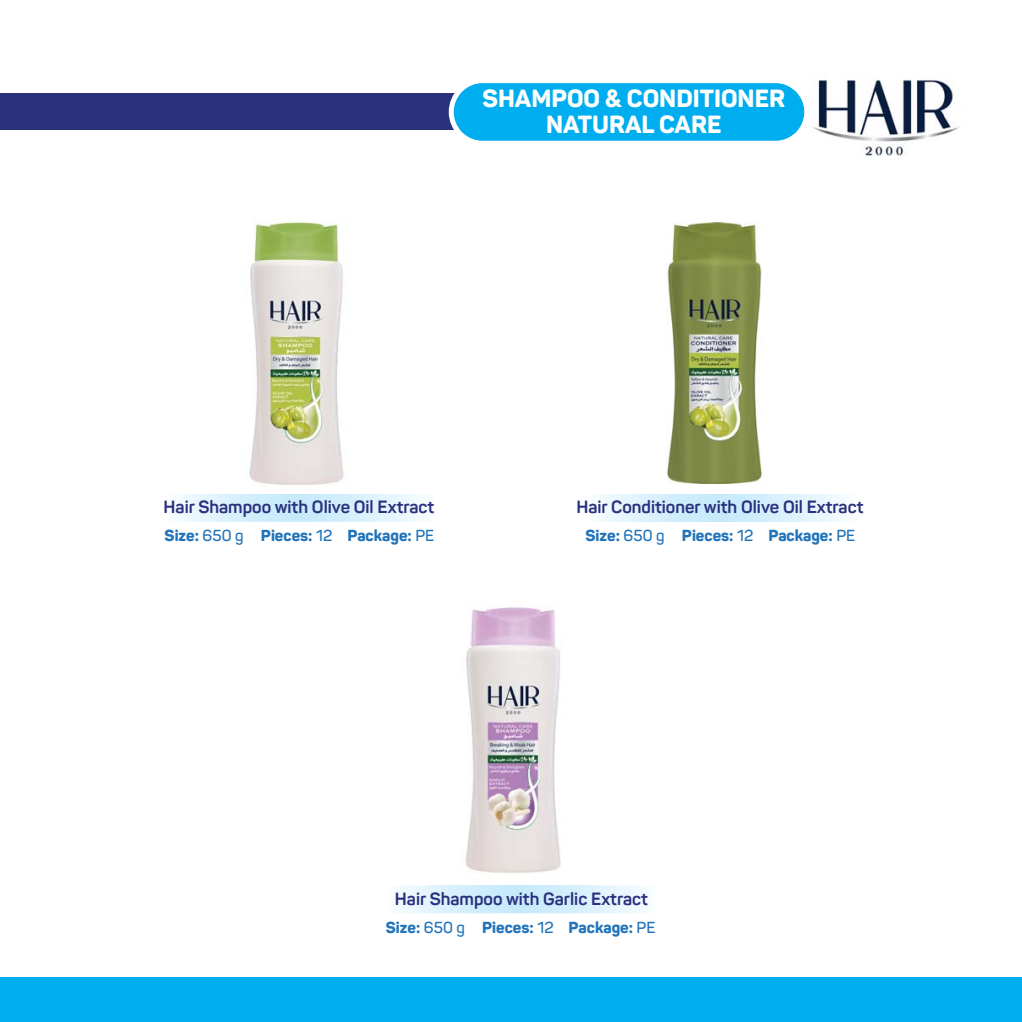
<style>
.page{position:relative;width:1022px;height:1022px;background:#fff}
.page>*{position:absolute;margin:0;border:0;box-sizing:border-box;transform-origin:0 0}
.t1{font:800 24.5px/25.9px "Panton";color:#fff;text-align:center}
.t2{font:700 17.5px "Panton";color:#2a317d}
.t3{font:800 15.75px "Panton";color:#2173ba}
.s1{font-weight:600}
</style>
<div class="page">
<div style="left:0;top:977px;width:1022px;height:45px;background:#00aeef"></div>
<div style="left:0;top:93px;width:14px;height:37px;background:#2a317d"></div>
<div style="left:14px;top:93px;width:776px;height:37px;background:#2a317d"></div>
<div style="left:449px;top:83px;width:338px;height:58px;background:#00aeef"></div>
<svg style="left:179px;top:494px;width:243px;height:28px;background:#daf1fc"></svg>
<svg style="left:400px;top:885px;width:243px;height:28px;background:#daf1fc"></svg>
<svg style="left:600px;top:494px;width:243px;height:28px;background:#d9f0fc"></svg>
<img style="left:213px;top:221px;width:166px;height:275px">
<img style="left:428px;top:607px;width:169px;height:281px">
<img style="left:667px;top:223px;width:95px;height:260px">
<img style="left:812px;top:77px;width:149px;height:79px">
<img style="left:787px;top:85px;width:18px;height:54px">
<h1 class="t1" style="left:482px;top:86px;width:304px">SHAMPOO &amp; CONDITIONER<br>NATURAL CARE</h1>
<p class="t2" style="left:164px;top:499px;width:272px">Hair Shampoo with Olive Oil Extract</p>
<p class="t2" style="left:576px;top:499px;width:289px">Hair Conditioner with Olive Oil Extract</p>
<p class="t3" style="left:165px;top:527px;width:81px">Size: <span class="s1">650 g</span></p>
<p class="t3" style="left:347px;top:527px;width:88px">Package: <span class="s1">PE</span></p>
<p class="t3" style="left:682px;top:527px;width:73px">Pieces: <span class="s1">12</span></p>
<p class="t3" style="left:261px;top:527px;width:73px">Pieces: <span class="s1">12</span></p>
<p class="t3" style="left:586px;top:527px;width:81px">Size: <span class="s1">650 g</span></p>
<p class="t3" style="left:768px;top:527px;width:88px">Package: <span class="s1">PE</span></p>
<p class="t2" style="left:395px;top:890px;width:255px">Hair Shampoo with Garlic Extract</p>
<p class="t3" style="left:386px;top:918px;width:81px">Size: <span class="s1">650 g</span></p>
<p class="t3" style="left:482px;top:918px;width:73px">Pieces: <span class="s1">12</span></p>
<p class="t3" style="left:569px;top:918px;width:88px">Package: <span class="s1">PE</span></p>
</div>
